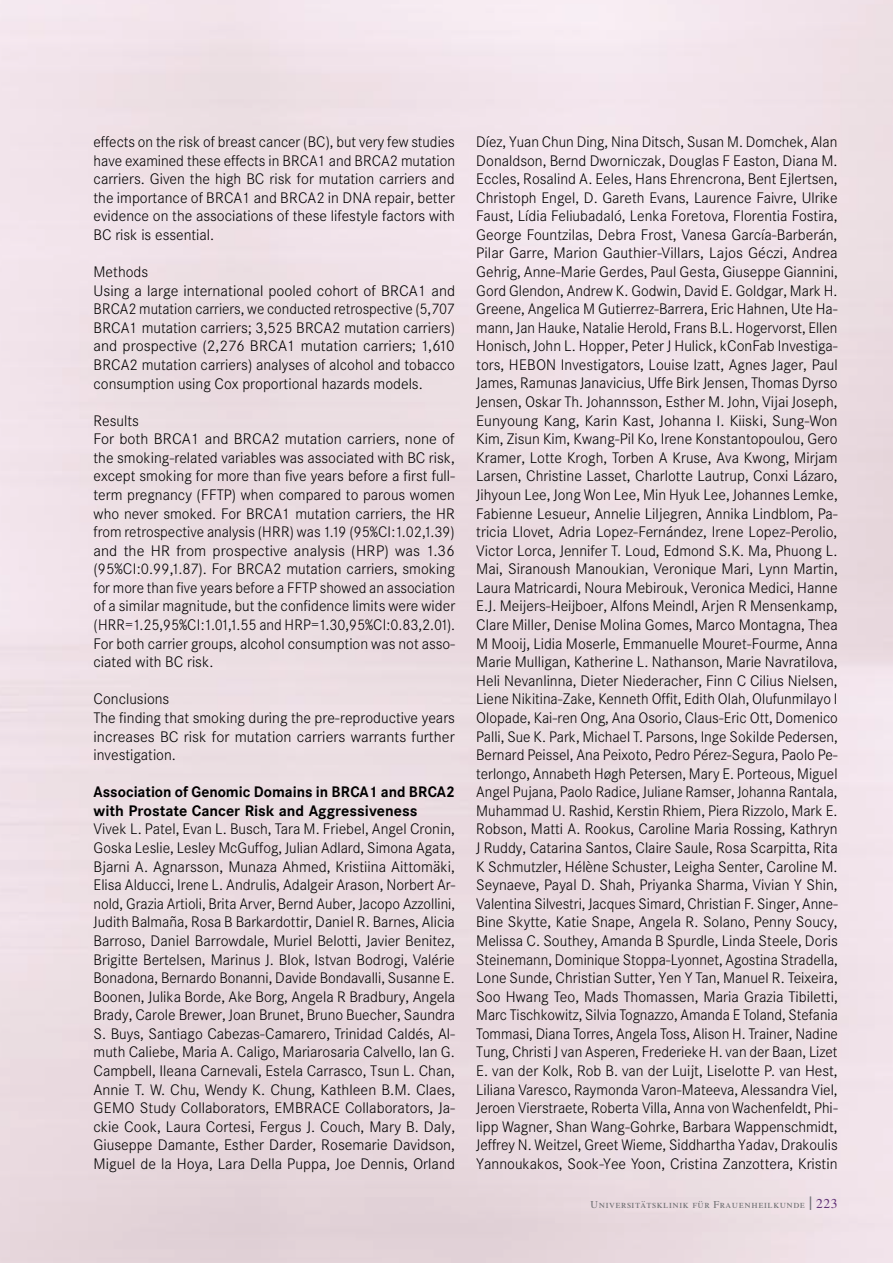
<style>
.page{position:relative;width:893px;height:1263px;background:#fff}
.page>*{position:absolute;margin:0;border:0;box-sizing:border-box;transform-origin:0 0}
.t1{font:300 15px/18.6px "Corporate SBQ";color:#000;text-align:justify}
.t2{font:700 15px/18.6px "Corporate SBQ";color:#000}
.t3{font:10.5px "Times LT Std";letter-spacing:.05em;color:#6d6e71}
.s1{font-weight:700;font-size:13.5px}
.s2{font-size:13.5px;color:#5f3075}
</style>
<div class="page">
<p class="t1" style="left:94px;top:133px;width:363px">effects on the risk of breast cancer (BC), but very few studies have examined these effects in BRCA1 and BRCA2 mutation carriers. Given the high BC risk for mutation carriers and the importance of BRCA1 and BRCA2 in DNA repair, better evidence on the associations of these lifestyle factors with BC risk is essential.</p>
<p class="t1" style="left:94px;top:263px;width:363px;text-align:left">Methods<br>Using a large international pooled cohort of BRCA1 and BRCA2 mutation carriers, we conducted retrospective (5,707<br>BRCA1 mutation carriers; 3,525 BRCA2 mutation carriers) and prospective (2,276 BRCA1 mutation carriers; 1,610<br>BRCA2 mutation carriers) analyses of alcohol and tobacco consumption using Cox proportional hazards models.</p>
<p class="t1" style="left:94px;top:412px;width:363px;text-align:left">Results<br>For both BRCA1 and BRCA2 mutation carriers, none of the smoking-related variables was associated with BC risk, except smoking for more than five years before a first full&shy;term pregnancy (FFTP) when compared to parous women who never smoked. For BRCA1 mutation carriers, the HR from retrospective analysis (HRR) was 1.19 (95%CI:1.02,1.39) and the HR from prospective analysis (HRP) was 1.36 (95%CI:0.99,1.87). For BRCA2 mutation carriers, smoking for more than five years before a FFTP showed an association of a similar magnitude, but the confidence limits were wider (HRR=1.25,95%CI:1.01,1.55 and HRP=1.30,95%CI:0.83,2.01).<br>For both carrier groups, alcohol consumption was not asso&shy;ciated with BC risk.</p>
<p class="t1" style="left:94px;top:690px;width:363px;text-align:left">Conclusions<br>The finding that smoking during the pre-reproductive years increases BC risk for mutation carriers warrants further investigation.</p>
<p class="t2" style="left:94px;top:783px;width:363px">Association of Genomic Domains in BRCA1 and BRCA2 with Prostate Cancer Risk and Aggressiveness</p>
<p class="t1" style="left:94px;top:820px;width:363px">Vivek L. Patel, Evan L. Busch, Tara M. Friebel, Angel Cronin, Goska Leslie, Lesley McGuffog, Julian Adlard, Simona Agata, Bjarni A. Agnarsson, Munaza Ahmed, Kristiina Aittomäki, Elisa Alducci, Irene L. Andrulis, Adalgeir Arason, Norbert Ar&shy;nold, Grazia Artioli, Brita Arver, Bernd Auber, Jacopo Azzollini, Judith Balmaña, Rosa B Barkardottir, Daniel R. Barnes, Alicia Barroso, Daniel Barrowdale, Muriel Belotti, Javier Benitez, Brigitte Bertelsen, Marinus J. Blok, Istvan Bodrogi, Valérie Bonadona, Bernardo Bonanni, Davide Bondavalli, Susanne E.<br>Boonen, Julika Borde, Ake Borg, Angela R Bradbury, Angela Brady, Carole Brewer, Joan Brunet, Bruno Buecher, Saundra S. Buys, Santiago Cabezas-Camarero, Trinidad Caldés, Al&shy;muth Caliebe, Maria A. Caligo, Mariarosaria Calvello, Ian G.<br>Campbell, Ileana Carnevali, Estela Carrasco, Tsun L. Chan, Annie T. W. Chu, Wendy K. Chung, Kathleen B.M. Claes, GEMO Study Collaborators, EMBRACE Collaborators, Ja&shy;ckie Cook, Laura Cortesi, Fergus J. Couch, Mary B. Daly, Giuseppe Damante, Esther Darder, Rosemarie Davidson, Miguel de la Hoya, Lara Della Puppa, Joe Dennis, Orland</p>
<p class="t1" style="left:476px;top:133px;width:363px">Díez, Yuan Chun Ding, Nina Ditsch, Susan M. Domchek, Alan Donaldson, Bernd Dworniczak, Douglas F Easton, Diana M.<br>Eccles, Rosalind A. Eeles, Hans Ehrencrona, Bent Ejlertsen, Christoph Engel, D. Gareth Evans, Laurence Faivre, Ulrike Faust, Lídia Feliubadaló, Lenka Foretova, Florentia Fostira, George Fountzilas, Debra Frost, Vanesa García-Barberán, Pilar Garre, Marion Gauthier-Villars, Lajos Géczi, Andrea Gehrig, Anne-Marie Gerdes, Paul Gesta, Giuseppe Giannini, Gord Glendon, Andrew K. Godwin, David E. Goldgar, Mark H.<br>Greene, Angelica M Gutierrez-Barrera, Eric Hahnen, Ute Ha&shy;mann, Jan Hauke, Natalie Herold, Frans B.L. Hogervorst, Ellen Honisch, John L. Hopper, Peter J Hulick, kConFab Investiga&shy;tors, HEBON Investigators, Louise Izatt, Agnes Jager, Paul James, Ramunas Janavicius, Uffe Birk Jensen, Thomas Dyrso Jensen, Oskar Th. Johannsson, Esther M. John, Vijai Joseph, Eunyoung Kang, Karin Kast, Johanna I. Kiiski, Sung-Won Kim, Zisun Kim, Kwang-Pil Ko, Irene Konstantopoulou, Gero Kramer, Lotte Krogh, Torben A Kruse, Ava Kwong, Mirjam Larsen, Christine Lasset, Charlotte Lautrup, Conxi Lázaro, Jihyoun Lee, Jong Won Lee, Min Hyuk Lee, Johannes Lemke, Fabienne Lesueur, Annelie Liljegren, Annika Lindblom, Pa&shy;tricia Llovet, Adria Lopez-Fernández, Irene Lopez-Perolio, Victor Lorca, Jennifer T. Loud, Edmond S.K. Ma, Phuong L.<br>Mai, Siranoush Manoukian, Veronique Mari, Lynn Martin, Laura Matricardi, Noura Mebirouk, Veronica Medici, Hanne E.J. Meijers-Heijboer, Alfons Meindl, Arjen R Mensenkamp, Clare Miller, Denise Molina Gomes, Marco Montagna, Thea M Mooij, Lidia Moserle, Emmanuelle Mouret-Fourme, Anna Marie Mulligan, Katherine L. Nathanson, Marie Navratilova, Heli Nevanlinna, Dieter Niederacher, Finn C Cilius Nielsen, Liene Nikitina-Zake, Kenneth Offit, Edith Olah, Olufunmilayo I Olopade, Kai-ren Ong, Ana Osorio, Claus-Eric Ott, Domenico Palli, Sue K. Park, Michael T. Parsons, Inge Sokilde Pedersen, Bernard Peissel, Ana Peixoto, Pedro Pérez-Segura, Paolo Pe&shy;terlongo, Annabeth Høgh Petersen, Mary E. Porteous, Miguel Angel Pujana, Paolo Radice, Juliane Ramser, Johanna Rantala, Muhammad U. Rashid, Kerstin Rhiem, Piera Rizzolo, Mark E.<br>Robson, Matti A. Rookus, Caroline Maria Rossing, Kathryn J Ruddy, Catarina Santos, Claire Saule, Rosa Scarpitta, Rita K Schmutzler, Hélène Schuster, Leigha Senter, Caroline M.<br>Seynaeve, Payal D. Shah, Priyanka Sharma, Vivian Y Shin, Valentina Silvestri, Jacques Simard, Christian F. Singer, Anne-Bine Skytte, Katie Snape, Angela R. Solano, Penny Soucy, Melissa C. Southey, Amanda B Spurdle, Linda Steele, Doris Steinemann, Dominique Stoppa-Lyonnet, Agostina Stradella, Lone Sunde, Christian Sutter, Yen Y Tan, Manuel R. Teixeira, Soo Hwang Teo, Mads Thomassen, Maria Grazia Tibiletti, Marc Tischkowitz, Silvia Tognazzo, Amanda E Toland, Stefania Tommasi, Diana Torres, Angela Toss, Alison H. Trainer, Nadine Tung, Christi J van Asperen, Frederieke H. van der Baan, Lizet E. van der Kolk, Rob B. van der Luijt, Liselotte P. van Hest, Liliana Varesco, Raymonda Varon-Mateeva, Alessandra Viel, Jeroen Vierstraete, Roberta Villa, Anna von Wachenfeldt, Phi&shy;lipp Wagner, Shan Wang-Gohrke, Barbara Wappenschmidt, Jeffrey N. Weitzel, Greet Wieme, Siddhartha Yadav, Drakoulis Yannoukakos, Sook-Yee Yoon, Cristina Zanzottera, Kristin</p>
<p class="t3" style="left:591px;top:1198px;width:249px">Universitätsklinik für Frauenheilkunde <span class="s1">|</span> <span class="s2">223</span></p>
</div>
